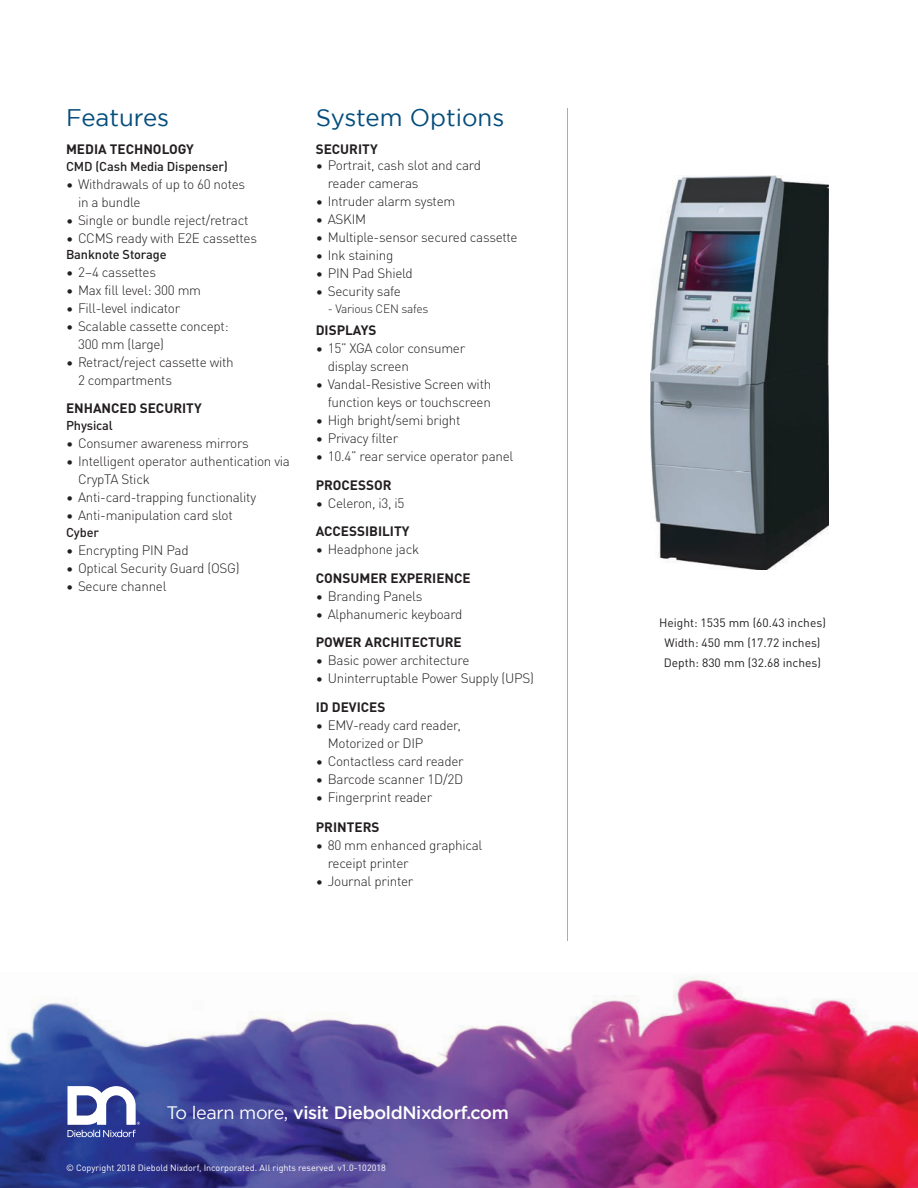
<style>
.page{position:relative;width:918px;height:1188px;background:#fff}
.page>*{position:absolute;margin:0;border:0;box-sizing:border-box;transform-origin:0 0}
.t1{font:24px "Gotham";color:#044d7c}
.t2{font:500 18px "Gotham";letter-spacing:-.02em;color:#fff}
.t3{font:300 13.5px/18px "DIN Pro";letter-spacing:-.02em;color:#231f20}
.t4{font:700 13.5px "DIN Pro";color:#231f20}
.t5{font:500 12.75px "DIN Pro";letter-spacing:-.01em;color:#231f20}
.t6{font:12px/20.4px "DIN Pro";color:#231f20;text-align:center}
.t7{font:300 12px "DIN Pro";letter-spacing:-.02em;color:#231f20}
.t8{font:9px "DIN Pro";color:#fff}
.s1{font-weight:400}
</style>
<div class="page">
<img style="left:0;top:976px;width:918px;height:212px">
<svg style="left:68px;top:1086px;width:72px;height:51px"></svg>
<img style="left:650px;top:176px;width:179px;height:394px">
<hr style="left:567px;top:108px;width:1px;height:832px;background:#aaabaf">
<h1 class="t1" style="left:66px;top:104px;width:105px">Features</h1>
<p class="t4" style="left:66px;top:139px;width:129px">MEDIA TECHNOLOGY</p>
<p class="t5" style="left:66px;top:156px;width:163px">CMD (Cash Media Dispenser)</p>
<p class="t3" style="left:78px;top:174px;width:169px;text-indent:-12px">• Withdrawals of up to 60 notes in a bundle</p>
<p class="t3" style="left:66px;top:210px;width:184px">• Single or bundle reject/retract</p>
<p class="t3" style="left:66px;top:228px;width:193px">• CCMS ready with E2E cassettes</p>
<p class="t5" style="left:66px;top:245px;width:102px">Banknote Storage</p>
<p class="t3" style="left:66px;top:262px;width:92px">• 2–4 cassettes</p>
<p class="t3" style="left:66px;top:280px;width:137px">• Max fill level: 300 mm</p>
<p class="t3" style="left:66px;top:298px;width:116px">• Fill-level indicator</p>
<p class="t3" style="left:78px;top:316px;width:152px;text-indent:-12px">• Scalable cassette concept:<br>300 mm (large)</p>
<p class="t3" style="left:78px;top:352px;width:157px;text-indent:-12px">• Retract/reject cassette with<br>2 compartments</p>
<p class="t4" style="left:66px;top:398px;width:137px">ENHANCED SECURITY</p>
<p class="t5" style="left:66px;top:416px;width:48px">Physical</p>
<p class="t3" style="left:66px;top:433px;width:184px">• Consumer awareness mirrors</p>
<p class="t3" style="left:78px;top:451px;width:213px;text-indent:-12px">• Intelligent operator authentication via<br>CrypTA Stick</p>
<p class="t3" style="left:66px;top:487px;width:192px">• Anti-card-trapping functionality</p>
<p class="t3" style="left:66px;top:505px;width:168px">• Anti-manipulation card slot</p>
<p class="t5" style="left:66px;top:522px;width:35px">Cyber</p>
<p class="t3" style="left:66px;top:540px;width:124px">• Encrypting PIN Pad</p>
<p class="t3" style="left:66px;top:558px;width:175px">• Optical Security Guard (OSG)</p>
<p class="t3" style="left:66px;top:576px;width:102px">• Secure channel</p>
<h1 class="t1" style="left:316px;top:104px;width:190px">System Options</h1>
<p class="t4" style="left:316px;top:139px;width:64px">SECURITY</p>
<p class="t3" style="left:328px;top:156px;width:155px;text-indent:-12px">• Portrait, cash slot and card reader cameras</p>
<p class="t3" style="left:316px;top:192px;width:141px">• Intruder alarm system</p>
<p class="t3" style="left:316px;top:210px;width:52px">• ASKIM</p>
<p class="t3" style="left:316px;top:228px;width:203px">• Multiple-sensor secured cassette</p>
<p class="t3" style="left:316px;top:246px;width:79px">• Ink staining</p>
<p class="t3" style="left:316px;top:264px;width:99px">• PIN Pad Shield</p>
<p class="t3" style="left:316px;top:282px;width:87px">• Security safe</p>
<p class="t7" style="left:328px;top:299px;width:102px">- Various CEN safes</p>
<p class="t4" style="left:316px;top:320px;width:62px">DISPLAYS</p>
<p class="t3" style="left:328px;top:339px;width:139px;text-indent:-12px">• 15” XGA color consumer display screen</p>
<p class="t3" style="left:316px;top:375px;width:177px;text-align:right">• Vandal-Resistive Screen with function keys or touchscreen</p>
<p class="t3" style="left:316px;top:411px;width:146px">• High bright/semi bright</p>
<p class="t3" style="left:316px;top:429px;width:84px">• Privacy filter</p>
<p class="t3" style="left:316px;top:447px;width:199px">• 10.4” rear service operator panel</p>
<p class="t4" style="left:316px;top:474px;width:77px">PROCESSOR</p>
<p class="t3" style="left:316px;top:493px;width:90px">• Celeron, i3, i5</p>
<p class="t4" style="left:316px;top:521px;width:95px">ACCESSIBILITY</p>
<p class="t3" style="left:316px;top:540px;width:105px">• Headphone jack</p>
<p class="t4" style="left:316px;top:567px;width:156px">CONSUMER EXPERIENCE</p>
<p class="t3" style="left:316px;top:586px;width:108px">• Branding Panels</p>
<p class="t3" style="left:316px;top:604px;width:148px">• Alphanumeric keyboard</p>
<p class="t4" style="left:316px;top:632px;width:148px">POWER ARCHITECTURE</p>
<p class="t3" style="left:316px;top:651px;width:155px">• Basic power architecture</p>
<p class="t3" style="left:316px;top:669px;width:220px">• Uninterruptable Power Supply (UPS)</p>
<p class="t4" style="left:316px;top:696px;width:71px">ID DEVICES</p>
<p class="t3" style="left:328px;top:715px;width:135px;text-indent:-12px">• EMV-ready card reader,<br>Motorized or DIP</p>
<p class="t3" style="left:316px;top:751px;width:149px">• Contactless card reader</p>
<p class="t3" style="left:316px;top:769px;width:149px">• Barcode scanner 1D/2D</p>
<p class="t3" style="left:316px;top:787px;width:118px">• Fingerprint reader</p>
<p class="t4" style="left:316px;top:816px;width:65px">PRINTERS</p>
<p class="t3" style="left:328px;top:835px;width:156px;text-indent:-12px">• 80 mm enhanced graphical receipt printer</p>
<p class="t3" style="left:316px;top:871px;width:99px">• Journal printer</p>
<h2 class="t2" style="left:166px;top:1101px;width:344px"><span class="s1">To learn more,</span> visit DieboldNixdorf.com</h2>
<p class="t8" style="left:66px;top:1161px;width:321px">© Copyright 2018 Diebold Nixdorf, Incorporated. All rights reserved. v1.0-102018</p>
<p class="t6" style="left:659px;top:611px;width:168px">Height: 1535 mm (60.43 inches)<br>Width: 450 mm (17.72 inches)<br>Depth: 830 mm (32.68 inches)</p>
</div>
